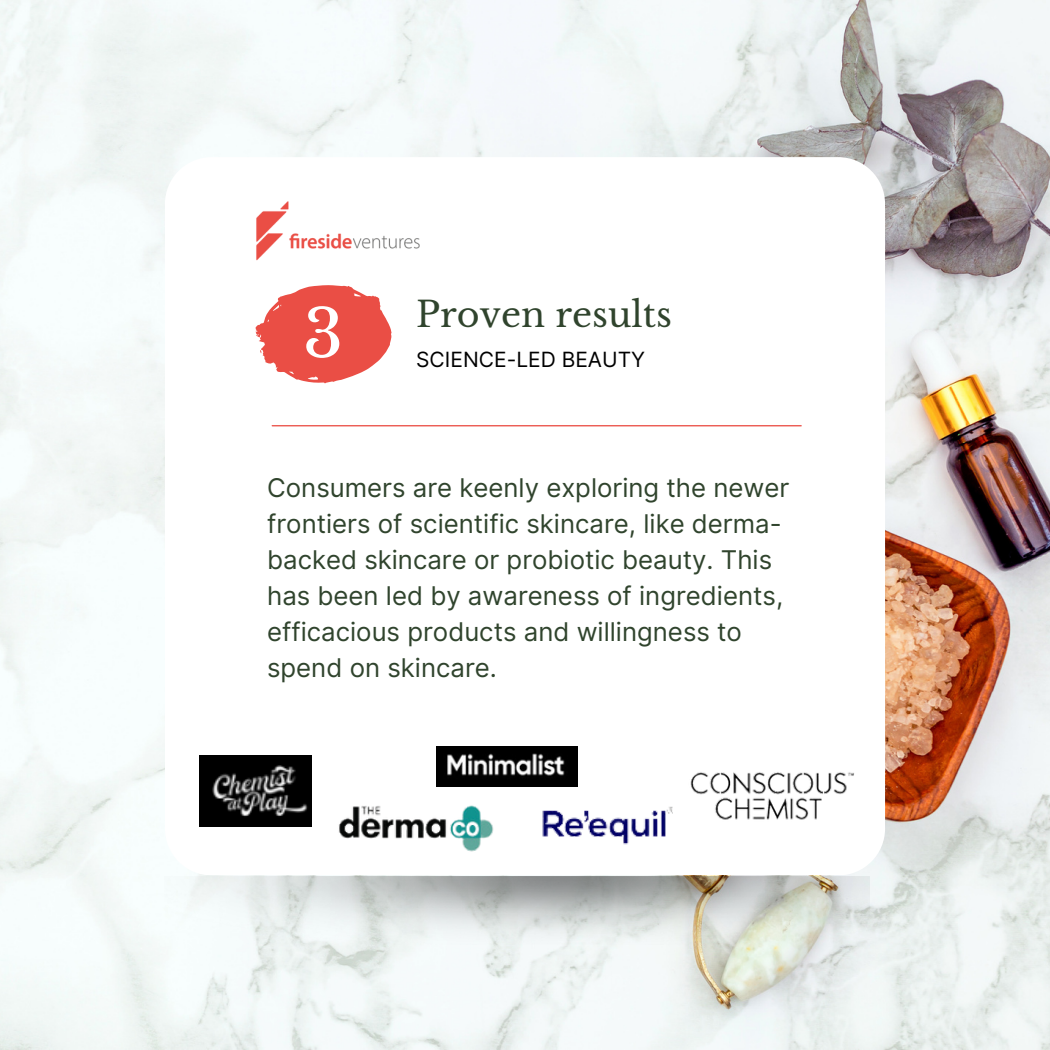
<style>
.page{position:relative;width:1050px;height:1050px;background:#fff}
.page>*{position:absolute;margin:0;border:0;box-sizing:border-box;transform-origin:0 0}
.t1{font:65.62px "Libre Baskerville";color:#fff}
.t2{font:35px "Libre Baskerville";color:#30442d}
.t3{font:25.72px/36.1px "Inter";color:#30442d}
.t4{font:21px "Inter";color:#000}
</style>
<div class="page">
<img style="left:0;top:0;width:1050px;height:1050px">
<div style="left:165px;top:157px;width:720px;height:718px;background:#fff;border-radius:47px"></div>
<img style="left:165px;top:877px;width:705px;height:68px">
<hr style="left:272px;top:425px;width:529px;height:1px;background:#ea4e45">
<svg style="left:255px;top:285px;width:137px;height:99px"></svg>
<img style="left:256px;top:201px;width:164px;height:60px">
<img style="left:437px;top:747px;width:140px;height:39px">
<img style="left:339px;top:805px;width:155px;height:47px">
<img style="left:690px;top:772px;width:164px;height:48px">
<img style="left:542px;top:806px;width:130px;height:39px">
<img style="left:199px;top:755px;width:113px;height:71px">
<p class="t1" style="left:303px;top:294px;width:42px">3</p>
<p class="t2" style="left:416px;top:293px;width:257px">Proven results</p>
<p class="t4" style="left:416px;top:347px;width:230px">SCIENCE-LED BEAUTY</p>
<p class="t3" style="left:267px;top:470px;width:524px">Consumers are keenly exploring the newer frontiers of scientific skincare, like derma&shy;backed skincare or probiotic beauty. This has been led by awareness of ingredients, efficacious products and willingness to spend on skincare.</p>
</div>
